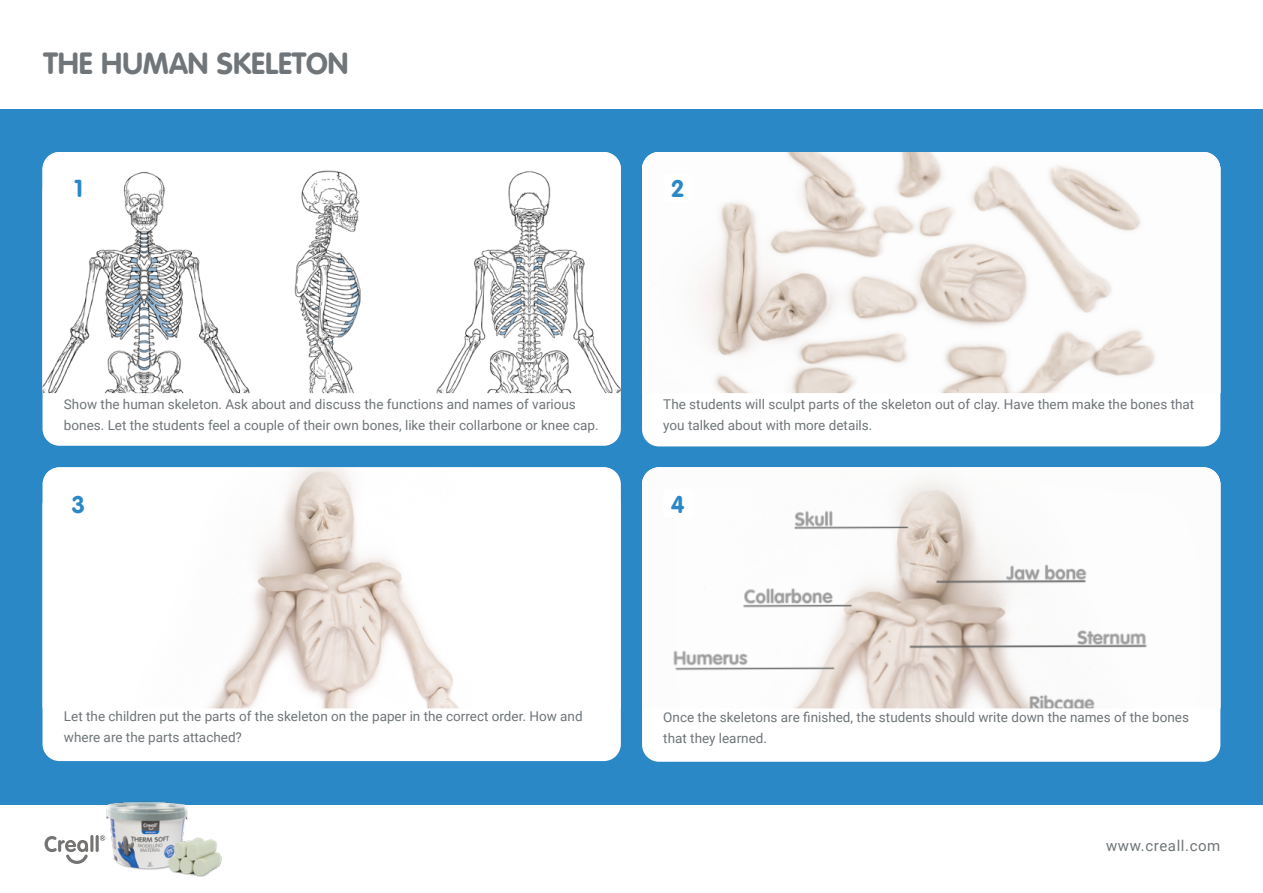
<style>
.page{position:relative;width:1263px;height:893px;background:#fff}
.page>*{position:absolute;margin:0;border:0;box-sizing:border-box;transform-origin:0 0}
.t1{font:700 30px "VAG Rounded";color:#6f7578}
.t2{font:700 24px "VAG Rounded";color:#2b88c6}
.t3{font:15px "Roboto";letter-spacing:.04em;color:#6f7578}
.t4{font:13.5px/21px "Roboto";color:#6e7578}
</style>
<div class="page">
<div style="left:0;top:109px;width:1263px;height:695px;background:#2b88c6"></div>
<div style="left:43px;top:173px;width:578px;height:273px;background:#fff;border-radius:17px"></div>
<div style="left:43px;top:489px;width:578px;height:272px;background:#fff;border-radius:17px"></div>
<div style="left:642px;top:152px;width:578px;height:294px;background:#fff;border-radius:17px"></div>
<div style="left:642px;top:467px;width:578px;height:295px;background:#fff;border-radius:17px"></div>
<img style="left:43px;top:152px;width:578px;height:241px">
<img style="left:45px;top:467px;width:573px;height:241px">
<img style="left:642px;top:152px;width:578px;height:241px">
<img style="left:642px;top:467px;width:578px;height:241px">
<div style="left:663px;top:173px;width:29px;height:30px;background:#fff;border-radius:4px"></div>
<div style="left:663px;top:489px;width:29px;height:29px;background:#fff;border-radius:4px"></div>
<div style="left:64px;top:173px;width:29px;height:30px;background:#fff;border-radius:4px"></div>
<div style="left:64px;top:489px;width:29px;height:29px;background:#fff;border-radius:4px"></div>
<img style="left:95px;top:801px;width:134px;height:76px">
<svg style="left:100px;top:835px;width:5px;height:6px"></svg>
<hr style="left:96px;top:835px;width:3px;height:17px;background:#767472;border-radius:2px">
<hr style="left:90px;top:835px;width:3px;height:17px;background:#767472;border-radius:2px">
<svg style="left:45px;top:836px;width:43px;height:28px"></svg>
<h1 class="t1" style="left:43px;top:50px;width:307px">THE HUMAN SKELETON</h1>
<h2 class="t2" style="left:74px;top:178px;width:10px">1</h2>
<h2 class="t2" style="left:671px;top:178px;width:15px">2</h2>
<p class="t4" style="left:64px;top:393px;width:536px">Show the human skeleton. Ask about and discuss the functions and names of various bones. Let the students feel a couple of their own bones, like their collarbone or knee cap.</p>
<h2 class="t2" style="left:72px;top:493px;width:15px">3</h2>
<p class="t4" style="left:663px;top:393px;width:533px">The students will sculpt parts of the skeleton out of clay. Have them make the bones that you talked about with more details.</p>
<h2 class="t2" style="left:671px;top:493px;width:15px">4</h2>
<p class="t4" style="left:64px;top:706px;width:520px">Let the children put the parts of the skeleton on the paper in the correct order. How and where are the parts attached?</p>
<p class="t4" style="left:663px;top:707px;width:527px">Once the skeletons are finished, the students should write down the names of the bones that they learned.</p>
<p class="t3" style="left:1106px;top:836px;width:116px">www.creall.com</p>
</div>
